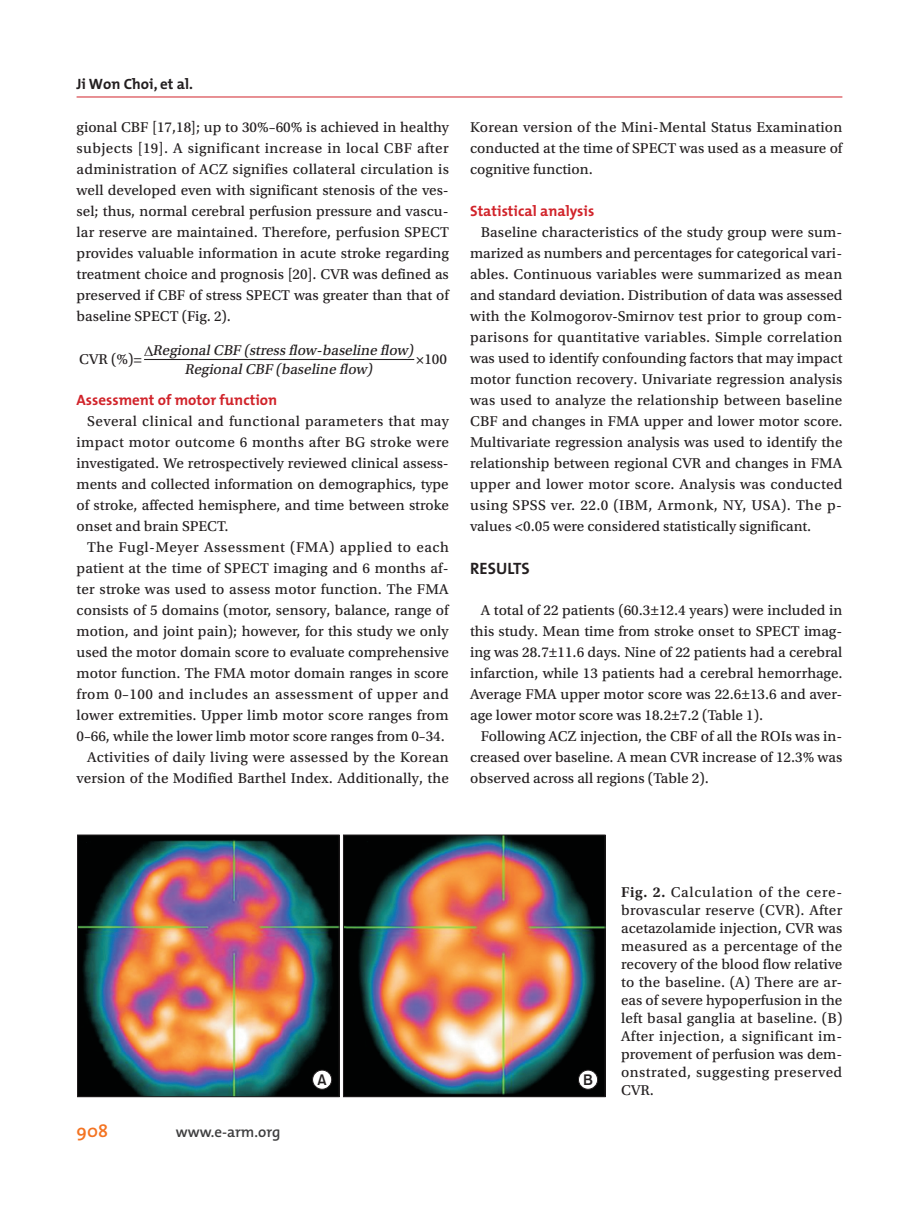
<style>
.page{position:relative;width:919px;height:1217px;background:#fff}
.page>*{position:absolute;margin:0;border:0;box-sizing:border-box;transform-origin:0 0}
.t1{font:600 18px "The Mix";color:#f47321}
.서론{font:700 16.5px "The Mix";color:#231f20}
.바탕글{font:15px/21px "Utopia Std Capt";color:#231f20;text-align:justify}
.그림{font:15px/18px "Utopia Std Capt";letter-spacing:.025em;color:#231f20;text-align:justify}
.t2{font:italic 15px "Utopia Std Capt";color:#231f20}
._1{font:700 15px "The Mix";color:#d1232a}
.t3{font:700 15px "The Mix";color:#231f20}
.t4{font:600 15px "The Mix";color:#3e3e3f}
.t5{font:15px "Gothic 725 BT Bold A";color:#231f20}
.s1{font-family:"Utopia Std";font-weight:600}
</style>
<div class="page">
<hr style="left:77px;top:97px;width:765px;height:1px;background:#d1232a">
<hr style="left:144px;top:359px;width:270px;height:1px;background:#231f20">
<svg style="left:77px;top:834px;width:528px;height:262px;background:#795d53"></svg>
<div style="left:312px;top:1069px;width:20px;height:19px;background:#fff;border-radius:50%"></div>
<div style="left:312px;top:1069px;width:20px;height:20px;border:1px solid #231f20;border-radius:50%"></div>
<div style="left:578px;top:1069px;width:19px;height:19px;background:#fff;border-radius:50%"></div>
<div style="left:578px;top:1069px;width:20px;height:20px;border:1px solid #231f20;border-radius:50%"></div>
<p class="t3" style="left:77px;top:71px;width:118px">Ji Won Choi, et al.</p>
<p class="바탕글" style="left:77px;top:116px;width:374px">gional CBF [17,18]; up to 30%–60% is achieved in healthy subjects [19]. A significant increase in local CBF after administration of ACZ signifies collateral circulation is well developed even with significant stenosis of the ves&shy;sel; thus, normal cerebral perfusion pressure and vascu&shy;lar reserve are maintained. Therefore, perfusion SPECT provides valuable information in acute stroke regarding treatment choice and prognosis [20]. CVR was defined as preserved if CBF of stress SPECT was greater than that of baseline SPECT (Fig. 2).</p>
<p class="바탕글" style="left:79px;top:349px;width:64px">CVR (%)=</p>
<p class="t2" style="left:153px;top:342px;width:265px">RegionalCBF (stress flow-baseline flow)</p>
<p class="바탕글" style="left:415px;top:349px;width:33px">×100</p>
<p class="t2" style="left:184px;top:361px;width:192px">RegionalCBF (baseline flow)</p>
<p class="_1" style="left:77px;top:387px;width:202px">Assessment of motor function</p>
<p class="바탕글" style="left:77px;top:410px;width:374px;text-indent:11px">Several clinical and functional parameters that may impact motor outcome 6 months after BG stroke were investigated. We retrospectively reviewed clinical assess&shy;ments and collected information on demographics, type of stroke, affected hemisphere, and time between stroke onset and brain SPECT.</p>
<p class="바탕글" style="left:77px;top:536px;width:374px;text-indent:11px">The Fugl-Meyer Assessment (FMA) applied to each patient at the time of SPECT imaging and 6 months af&shy;ter stroke was used to assess motor function. The FMA consists of 5 domains (motor, sensory, balance, range of motion, and joint pain); however, for this study we only used the motor domain score to evaluate comprehensive motor function. The FMA motor domain ranges in score from 0–100 and includes an assessment of upper and lower extremities. Upper limb motor score ranges from 0–66, while the lower limb motor score ranges from 0–34.</p>
<p class="바탕글" style="left:77px;top:746px;width:374px;text-align:right">Activities of daily living were assessed by the Korean version of the Modified Barthel Index. Additionally, the</p>
<p class="바탕글" style="left:470px;top:116px;width:374px">Korean version of the Mini-Mental Status Examination conducted at the time of SPECT was used as a measure of cognitive function.</p>
<p class="_1" style="left:470px;top:198px;width:126px">Statistical analysis</p>
<p class="바탕글" style="left:470px;top:221px;width:374px;text-indent:11px">Baseline characteristics of the study group were sum&shy;marized as numbers and percentages for categorical vari&shy;ables. Continuous variables were summarized as mean and standard deviation. Distribution of data was assessed with the Kolmogorov-Smirnov test prior to group com&shy;parisons for quantitative variables. Simple correlation was used to identify confounding factors that may impact motor function recovery. Univariate regression analysis was used to analyze the relationship between baseline CBF and changes in FMA upper and lower motor score.<br>Multivariate regression analysis was used to identify the relationship between regional CVR and changes in FMA upper and lower motor score. Analysis was conducted using SPSS ver. 22.0 (IBM, Armonk, NY, USA). The p&shy;values &lt;0.05 were considered statistically significant.</p>
<p class="서론" style="left:470px;top:554px;width:61px">RESULTS</p>
<p class="바탕글" style="left:470px;top:599px;width:374px;text-indent:11px">A total of 22 patients (60.3±12.4 years) were included in this study. Mean time from stroke onset to SPECT imag&shy;ing was 28.7±11.6 days. Nine of 22 patients had a cerebral infarction, while 13 patients had a cerebral hemorrhage.<br>Average FMA upper motor score was 22.6±13.6 and aver&shy;age lower motor score was 18.2±7.2 (Table 1).</p>
<p class="바탕글" style="left:470px;top:725px;width:374px;text-indent:11px">Following ACZ injection, the CBF of all the ROIs was in&shy;creased over baseline. A mean CVR increase of 12.3% was observed across all regions (Table 2).</p>
<p class="t1" style="left:77px;top:1115px;width:33px">908</p>
<p class="t4" style="left:176px;top:1118px;width:106px">www.e-arm.org</p>
<p class="t5" style="left:317px;top:1069px;width:11px">A</p>
<p class="t5" style="left:583px;top:1069px;width:11px">B</p>
<p class="그림" style="left:621px;top:883px;width:223px"><span class="s1">Fig. 2.</span> Calculation of the cere&shy;brovascular reserve (CVR). After acetazolamide injection, CVR was measured as a percentage of the recovery of the blood flow relative to the baseline. (A) There are ar&shy;eas of severe hypoperfusion in the left basal ganglia at baseline. (B)<br>After injection, a significant im&shy;provement of perfusion was dem&shy;onstrated, suggesting preserved CVR.</p>
</div>
